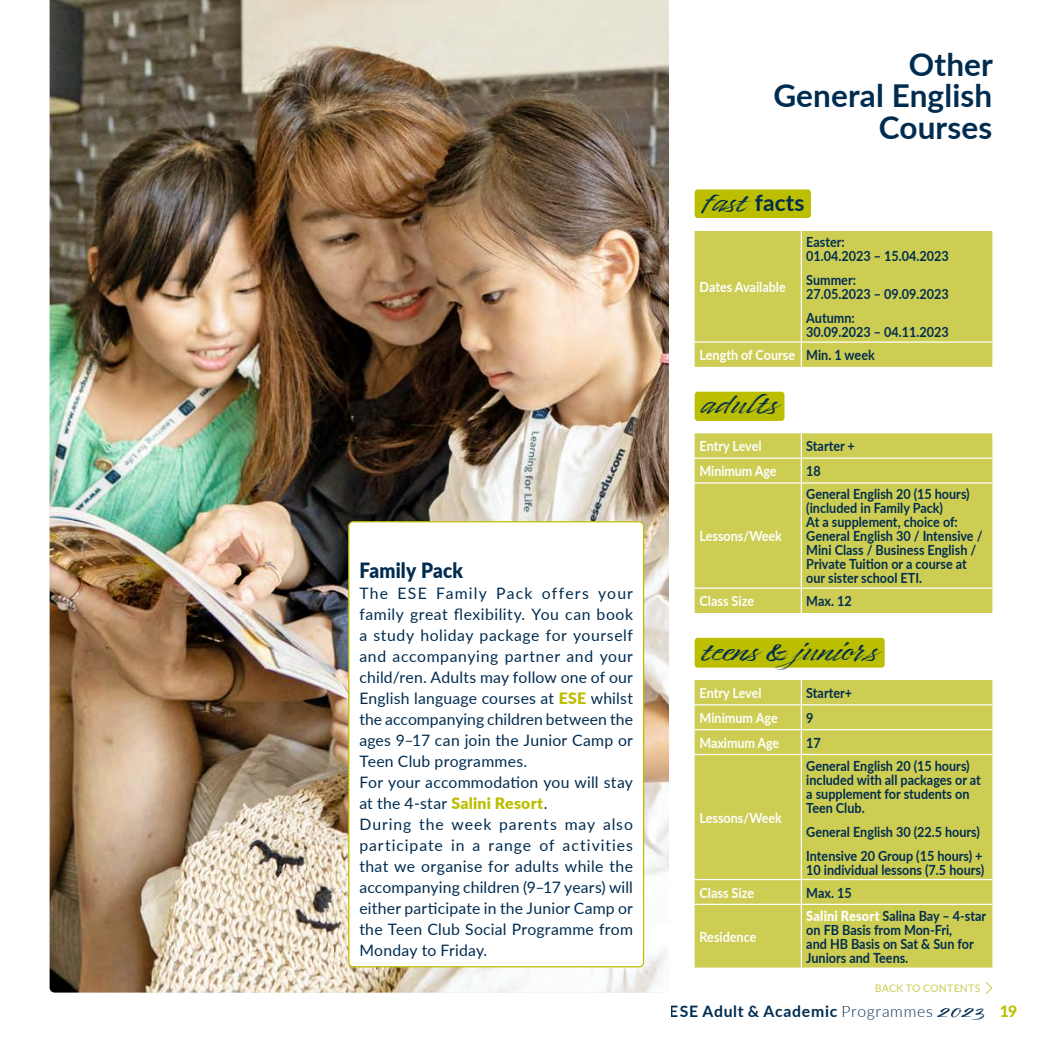
<style>
.page{position:relative;width:1042px;height:1042px;background:#fff}
.page>*{position:absolute;margin:0;border:0;box-sizing:border-box;transform-origin:0 0}
.t1{font:700 31.5px/31.5px "Lato";letter-spacing:.005em;color:#002c50;text-align:right}
.t2{font:22.75px "Timberline";letter-spacing:.005em;color:#002c50;scale:1.5 1}
.t3{font:700 22.75px "Lato";letter-spacing:.005em;color:#002c50}
.t4{font:900 21px "Lato";letter-spacing:.01em;color:#002c50;scale:.9 1}
.t5{font:15.75px/21px "Lato";letter-spacing:.015em;color:#002c50}
.t6{font:700 15.75px "Lato";letter-spacing:.05em;color:#002c50}
.t7{font:700 14px/14px "Lato";color:#002c50;scale:.9 1}
.t8{font:700 14px "Lato";color:#fff;scale:.9 1}
.t9{font:600 10.5px "Lato";letter-spacing:.02em;color:#d3d36d}
.s1{font-weight:900;color:#bcbe00}
.s2{font-family:"Timberline";font-weight:400}
.s3{color:#002c50}
.s4{font-weight:900;color:#fff}
.s5{font-weight:300}
.s6{font-weight:800;color:#bcbe00}
</style>
<div class="page">
<img style="left:50px;top:0;width:619px;height:992px">
<div style="left:349px;top:522px;width:294px;height:445px;background:#fff;border-radius:4px"></div>
<div style="left:348px;top:521px;width:296px;height:446px;border:1px solid #bcbe00;border-radius:4px"></div>
<div style="left:694px;top:231px;width:298px;height:136px;background:#cdcd53"></div>
<div style="left:694px;top:189px;width:117px;height:29px;background:#bcbe00;border-radius:3px"></div>
<div style="left:694px;top:392px;width:90px;height:29px;background:#bcbe00;border-radius:3px"></div>
<div style="left:694px;top:433px;width:298px;height:180px;background:#cdcd53"></div>
<hr style="left:694px;top:457px;width:107px;height:2px;background:#fff">
<hr style="left:801px;top:457px;width:191px;height:2px;background:#fff">
<svg style="left:801px;top:433px;width:1px;height:49px"></svg>
<hr style="left:694px;top:482px;width:107px;height:1px;background:#fff">
<hr style="left:801px;top:482px;width:191px;height:1px;background:#fff">
<hr style="left:801px;top:483px;width:1px;height:104px;background:#fff">
<hr style="left:694px;top:587px;width:107px;height:2px;background:#fff">
<hr style="left:801px;top:587px;width:191px;height:2px;background:#fff">
<svg style="left:801px;top:589px;width:1px;height:24px"></svg>
<div style="left:694px;top:638px;width:190px;height:29px;background:#bcbe00;border-radius:3px"></div>
<div style="left:694px;top:680px;width:298px;height:287px;background:#cdcd53"></div>
<hr style="left:694px;top:704px;width:107px;height:1px;background:#fff">
<hr style="left:801px;top:704px;width:191px;height:1px;background:#fff">
<hr style="left:694px;top:729px;width:107px;height:1px;background:#fff">
<hr style="left:801px;top:729px;width:191px;height:1px;background:#fff">
<svg style="left:801px;top:680px;width:1px;height:74px"></svg>
<hr style="left:694px;top:754px;width:107px;height:1px;background:#fff">
<hr style="left:801px;top:754px;width:191px;height:1px;background:#fff">
<hr style="left:801px;top:755px;width:1px;height:124px;background:#fff">
<hr style="left:694px;top:879px;width:107px;height:1px;background:#fff">
<hr style="left:801px;top:879px;width:191px;height:1px;background:#fff">
<svg style="left:801px;top:880px;width:1px;height:24px"></svg>
<hr style="left:694px;top:904px;width:107px;height:1px;background:#fff">
<hr style="left:801px;top:904px;width:191px;height:1px;background:#fff">
<hr style="left:801px;top:905px;width:1px;height:62px;background:#fff">
<svg style="left:985px;top:981px;width:8px;height:13px"></svg>
<h3 class="t4" style="left:359px;top:555px;width:117px">Family Pack</h3>
<p class="t5" style="left:359px;top:582px;width:275px">The ESE Family Pack offers your family great flexibility. You can book a study holiday package for yourself and accompanying partner and your child/ren. Adults may follow one of our English language courses at <span class="s1">ESE</span> whilst the accompanying children between the ages 9–17 can join the Junior Camp or Teen Club programmes.<br>For your accommodation you will stay at the 4-star <span class="s1">Salini Resort</span>.<br>During the week parents may also participate in a range of activities that we organise for adults while the accompanying children (9–17 years) will either participate in the Junior Camp or the Teen Club Social Programme from Monday to Friday.</p>
<h1 class="t1" style="left:773px;top:47px;width:221px">Other<br>General English<br>Courses</h1>
<h2 class="t3" style="left:701px;top:186px;width:105px"><span class="s2">fast</span> facts</h2>
<p class="t7" style="left:806px;top:234px;width:160px">Easter:<br>01.04.2023 – 15.04.2023</p>
<p class="t7" style="left:806px;top:272px;width:160px">Summer:<br>27.05.2023 – 09.09.2023</p>
<p class="t7" style="left:806px;top:310px;width:160px">Autumn:<br>30.09.2023 – 04.11.2023</p>
<p class="t8" style="left:699px;top:345px;width:196px">Length of Course <span class="s3">Min. 1 week</span></p>
<p class="t8" style="left:699px;top:277px;width:97px">Dates Available</p>
<h2 class="t2" style="left:701px;top:392px;width:56px">adults</h2>
<p class="t8" style="left:699px;top:436px;width:70px">Entry Level</p>
<p class="t7" style="left:806px;top:439px;width:55px">Starter +</p>
<p class="t8" style="left:699px;top:461px;width:87px">Minimum Age</p>
<p class="t7" style="left:806px;top:463px;width:18px">18</p>
<p class="t8" style="left:699px;top:526px;width:93px">Lessons/Week</p>
<p class="t7" style="left:806px;top:486px;width:197px">General English 20 (15 hours) (included in Family Pack)<br>At a supplement, choice of:<br>General English 30 / Intensive /<br>Mini Class / Business English /<br>Private Tuition or a course at our sister school ETI.</p>
<p class="t8" style="left:699px;top:591px;width:62px">Class Size</p>
<p class="t7" style="left:806px;top:593px;width:52px">Max. 12</p>
<h2 class="t2" style="left:701px;top:638px;width:120px">teens &amp; juniors</h2>
<p class="t8" style="left:699px;top:683px;width:70px">Entry Level</p>
<p class="t7" style="left:806px;top:685px;width:52px">Starter+</p>
<p class="t8" style="left:699px;top:707px;width:88px">Minimum Age</p>
<p class="t7" style="left:806px;top:710px;width:10px">9</p>
<p class="t8" style="left:699px;top:732px;width:90px">Maximum Age</p>
<p class="t7" style="left:806px;top:735px;width:18px">17</p>
<p class="t8" style="left:699px;top:807px;width:93px">Lessons/Week</p>
<p class="t7" style="left:806px;top:758px;width:196px">General English 20 (15 hours) included with all packages or at a supplement for students on<br>Teen Club.</p>
<p class="t7" style="left:806px;top:819px;width:197px;line-height:24px">General English 30 (22.5 hours)<br>Intensive 20 Group (15 hours) +</p>
<p class="t7" style="left:806px;top:862px;width:199px">10 individual lessons (7.5 hours)</p>
<p class="t8" style="left:699px;top:882px;width:62px">Class Size</p>
<p class="t7" style="left:806px;top:885px;width:52px">Max. 15</p>
<p class="t8" style="left:699px;top:926px;width:65px">Residence</p>
<p class="t7" style="left:806px;top:908px;width:201px"><span class="s4">Salini Resort</span> Salina Bay – 4-star on FB Basis from Mon‑Fri,<br>and HB Basis on Sat &amp; Sun for<br>Juniors and Teens.</p>
<p class="t9" style="left:875px;top:981px;width:107px">BACK TO CONTENTS</p>
<p class="t6" style="left:670px;top:1000px;width:349px">ESE Adult &amp; Academic <span class="s5">Programmes</span> <span class="s2">2023</span> <span class="s6">19</span></p>
</div>
